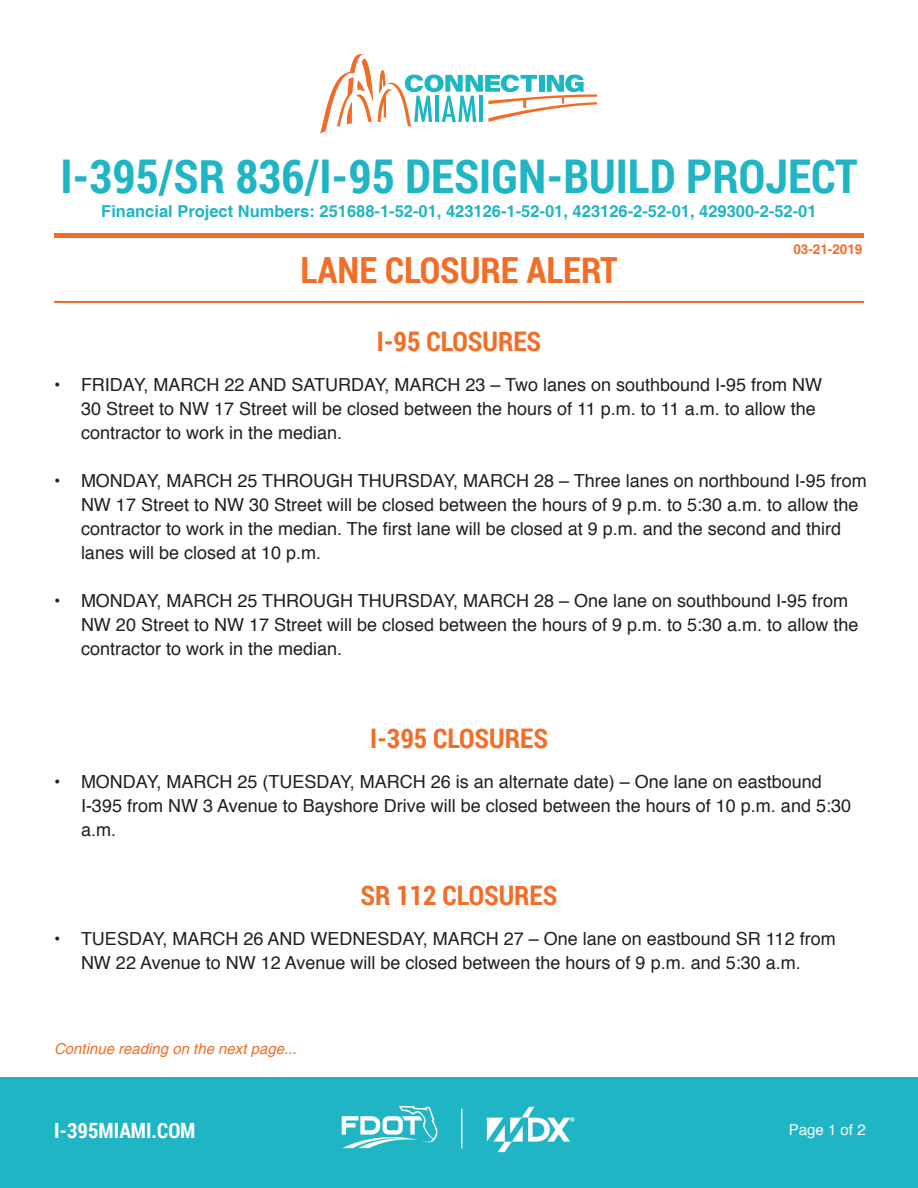
<style>
.page{position:relative;width:918px;height:1188px;background:#fff}
.page>*{position:absolute;margin:0;border:0;box-sizing:border-box;transform-origin:0 0}
.t1{font:700 46.5px "Roboto Condensed";color:#1fb5c4}
.t2{font:700 36px "Roboto Condensed";color:#f36d27}
.t3{font:700 27px "Roboto Condensed";color:#f36d27}
.t4{font:700 21px "Roboto Condensed";color:#fff}
.t5{font:18px/24px "Helvetica";color:#231f20}
.t6{font:700 16.5px "Helvetica";color:#1fb5c4}
.t7{font:italic 15px "Helvetica";color:#f36d27}
.t8{font:15px "Helvetica";color:#fff}
.t9{font:700 13.5px "Helvetica";color:#f36d27}
</style>
<div class="page">
<div style="left:0;top:1077px;width:918px;height:111px;background:#1fb5c4"></div>
<hr style="left:461px;top:1109px;width:1px;height:39px;background:#fff">
<svg style="left:342px;top:1106px;width:95px;height:42px"></svg>
<img style="left:486px;top:1106px;width:89px;height:47px">
<svg style="left:320px;top:54px;width:277px;height:80px"></svg>
<div style="left:54px;top:233px;width:810px;height:5px;background:#f36d27"></div>
<hr style="left:54px;top:301px;width:810px;height:2px;background:#f36d27">
<h1 class="t1" style="left:60px;top:144px;width:799px">I-395/SR 836/I-95 DESIGN-BUILD PROJECT</h1>
<p class="t6" style="left:101px;top:201px;width:717px">Financial Project Numbers: 251688-1-52-01, 423126-1-52-01, 423126-2-52-01, 429300-2-52-01</p>
<h2 class="t2" style="left:300px;top:245px;width:319px">LANE CLOSURE ALERT</h2>
<h3 class="t3" style="left:377px;top:322px;width:166px">I-95 CLOSURES</h3>
<p class="t9" style="left:793px;top:241px;width:71px">03-21-2019</p>
<p class="t5" style="left:81px;top:373px;width:743px;text-indent:-27px">• FRIDAY, MARCH 22 AND SATURDAY, MARCH 23 – Two lanes on southbound I-95 from NW<br>30 Street to NW 17 Street will be closed between the hours of 11 p.m. to 11 a.m. to allow the contractor to work in the median.</p>
<p class="t5" style="left:81px;top:469px;width:787px;text-indent:-27px">• MONDAY, MARCH 25 THROUGH THURSDAY, MARCH 28 – Three lanes on northbound I-95 from NW 17 Street to NW 30 Street will be closed between the hours of 9 p.m. to 5:30 a.m. to allow the contractor to work in the median. The first lane will be closed at 9 p.m. and the second and third lanes will be closed at 10 p.m.</p>
<p class="t5" style="left:81px;top:589px;width:779px;text-indent:-27px">• MONDAY, MARCH 25 THROUGH THURSDAY, MARCH 28 – One lane on southbound I-95 from<br>NW 20 Street to NW 17 Street will be closed between the hours of 9 p.m. to 5:30 a.m. to allow the contractor to work in the median.</p>
<h3 class="t3" style="left:370px;top:719px;width:179px">I-395 CLOSURES</h3>
<p class="t5" style="left:81px;top:770px;width:772px;text-indent:-27px">• MONDAY, MARCH 25 (TUESDAY, MARCH 26 is an alternate date) – One lane on eastbound<br>I-395 from NW 3 Avenue to Bayshore Drive will be closed between the hours of 10 p.m. and 5:30 a.m.</p>
<h3 class="t3" style="left:361px;top:876px;width:198px">SR 112 CLOSURES</h3>
<p class="t5" style="left:54px;top:927px;width:783px;text-align:center">• TUESDAY, MARCH 26 AND WEDNESDAY, MARCH 27 – One lane on eastbound SR 112 from<br>NW 22 Avenue to NW 12 Avenue will be closed between the hours of 9 p.m. and 5:30 a.m.</p>
<p class="t7" style="left:54px;top:1040px;width:244px">Continue reading on the next page...</p>
<p class="t4" style="left:54px;top:1116px;width:143px">I-395MIAMI.COM</p>
<p class="t8" style="left:789px;top:1118px;width:78px">Page 1 of 2</p>
</div>
